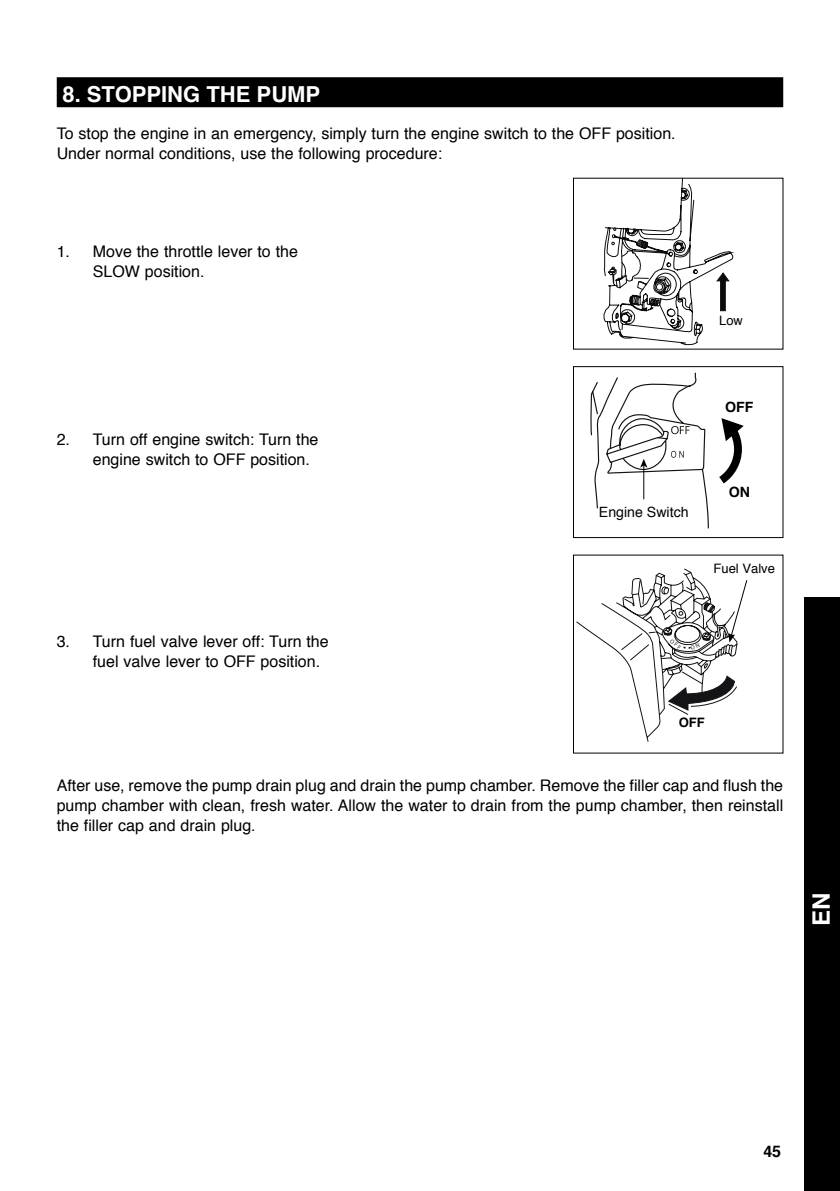
<style>
.page{position:relative;width:840px;height:1191px;background:#fff}
.page>*{position:absolute;margin:0;border:0;box-sizing:border-box;transform-origin:0 0}
.t1{font:700 24px "Helvetica";color:#fff}
.t2{font:700 22px "Helvetica";color:#fff}
.t3{font:16px/20px "Helvetica";color:#000}
.t4{font:700 16px "Helvetica";color:#000}
.t5{font:14.2px "Helvetica";color:#000}
.t6{font:700 14.2px "Helvetica";color:#000}
.t7{font:13px "Helvetica";color:#000}
.t8{font:700 13px "Helvetica";color:#000}
</style>
<div class="page">
<div style="left:803px;top:597px;width:36px;height:594px;background:#000"></div>
<div style="left:57px;top:77px;width:725px;height:30px;background:#000"></div>
<svg style="left:603px;top:180px;width:132px;height:165px"></svg>
<svg style="left:590px;top:372px;width:154px;height:157px"></svg>
<div style="left:573px;top:366px;width:209px;height:172px;border:1px solid #000"></div>
<svg style="left:576px;top:568px;width:171px;height:174px"></svg>
<h2 class="t2" style="left:62px;top:76px;width:259px">8. STOPPING THE PUM P</h2>
<p class="t3" style="left:57px;top:123px;width:620px">To stop the engine in an emergency, simply turn the engine switch to the OFF position.<br>Under normal conditions, use the following procedure:</p>
<p class="t3" style="left:93px;top:242px;width:206px;text-indent:-36px">1. Move the throttle lever to the<br>SLOW position.</p>
<p class="t7" style="left:718px;top:310px;width:25px">Low</p>
<p class="t3" style="left:93px;top:430px;width:227px;text-indent:-36px">2. Turn off engine switch: Turn the engine switch to OFF position.</p>
<p class="t3" style="left:93px;top:632px;width:237px;text-indent:-36px">3. Turn fuel valve lever off: Turn the fuel valve lever to OFF position.</p>
<p class="t6" style="left:724px;top:396px;width:30px">OFF</p>
<p class="t5" style="left:598px;top:500px;width:91px">Engine Switch</p>
<p class="t6" style="left:728px;top:481px;width:23px">ON</p>
<p class="t7" style="left:713px;top:558px;width:63px">Fuel Valve</p>
<p class="t8" style="left:678px;top:711px;width:28px">OFF</p>
<p class="t3" style="left:57px;top:776px;width:727px;text-align:justify">After use, remove the pump drain plug and drain the pump chamber. Remove the filler cap and flush the pump chamber with clean, fresh water. Allow the water to drain from the pump chamber, then reinstall the filler cap and drain plug.</p>
<h1 class="t1" style="left:801px;top:926px;width:35px;rotate:-90deg">EN</h1>
<p class="t4" style="left:763px;top:1138px;width:19px">45</p>
</div>
